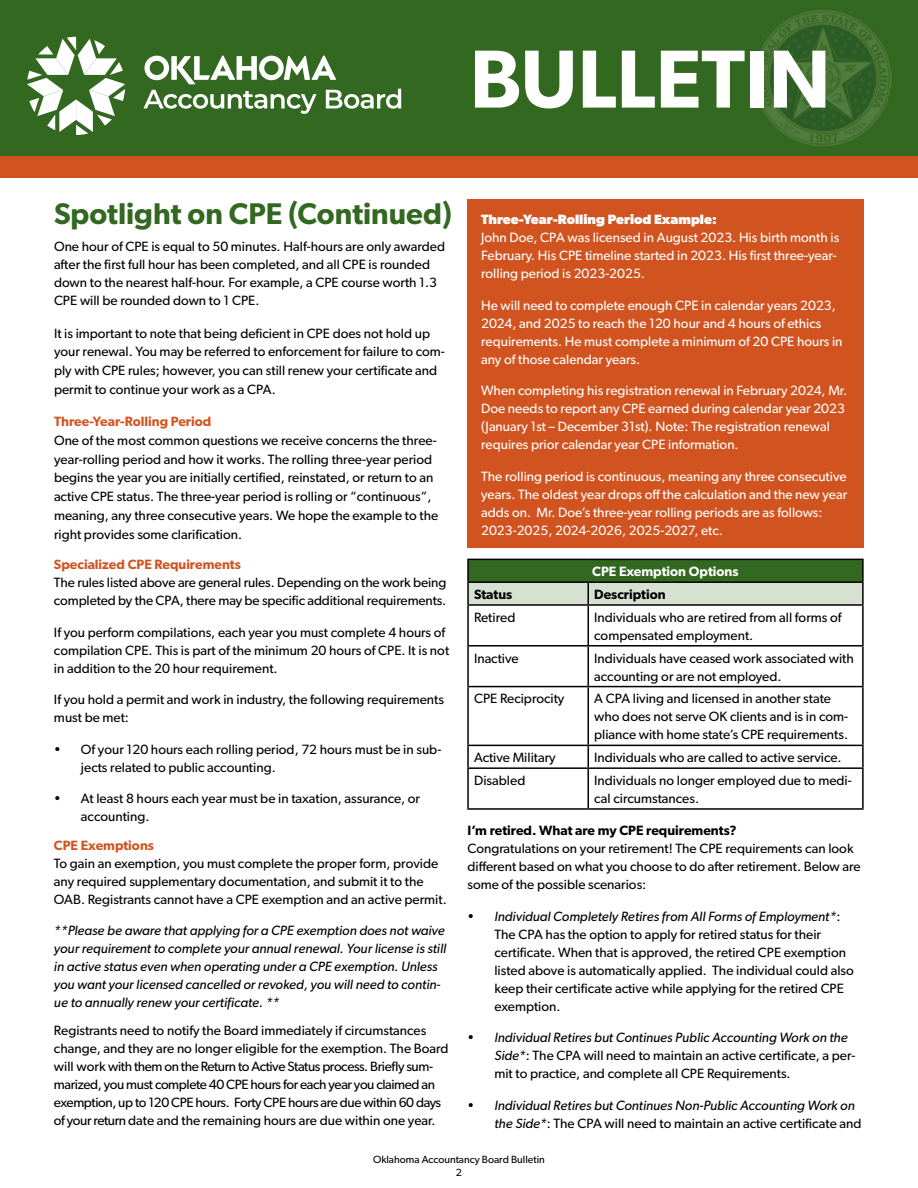
<style>
.page{position:relative;width:918px;height:1188px;background:#fff}
.page>*{position:absolute;margin:0;border:0;box-sizing:border-box;transform-origin:0 0}
.t1{font:600 82.5px "Gibson";color:#fff}
.t2{font:600 30px "Gibson";color:#326820}
.t3{font:13.5px/18px "Gibson";color:#000}
.t4{font:13.5px/18px "Gibson";color:#fff}
.t5{font:italic 13.5px/18px "Gibson";color:#000}
.t6{font:13.5px/18px "Gibson";letter-spacing:-.02em;color:#000}
.t7{font:600 13.5px "Gibson";color:#d15420}
.t8{font:600 13.5px "Gibson";color:#000}
.t9{font:700 13.5px "Gibson";color:#fff}
.t10{font:600 13.5px "Gibson";color:#fff}
.t11{font:10.5px/13.5px "Gibson";color:#000;text-align:center}
.s1{font-style:italic}
.s2{font-style:normal}
</style>
<div class="page">
<div style="left:0;top:0;width:918px;height:157px;background:#326820"></div>
<svg style="left:27px;top:37px;width:98px;height:98px"></svg>
<svg style="left:143px;top:56px;width:258px;height:58px"></svg>
<div style="left:0;top:157px;width:918px;height:21px;background:#d15420"></div>
<img style="left:755px;top:10px;width:136px;height:136px">
<div style="left:468px;top:200px;width:396px;height:348px;background:#d15420"></div>
<div style="left:468px;top:559px;width:395px;height:23px;background:#326820"></div>
<div style="left:469px;top:583px;width:393px;height:21px;background:#d6e1d2"></div>
<hr style="left:467px;top:559px;width:121px;height:1px;background:#000">
<hr style="left:467px;top:560px;width:2px;height:21px;background:#000">
<hr style="left:588px;top:559px;width:276px;height:1px;background:#000">
<hr style="left:862px;top:560px;width:2px;height:21px;background:#000">
<hr style="left:467px;top:581px;width:121px;height:2px;background:#000">
<hr style="left:467px;top:583px;width:2px;height:21px;background:#000">
<hr style="left:588px;top:581px;width:276px;height:2px;background:#000">
<hr style="left:587px;top:583px;width:2px;height:21px;background:#000">
<hr style="left:862px;top:583px;width:2px;height:21px;background:#000">
<hr style="left:467px;top:604px;width:121px;height:2px;background:#000">
<hr style="left:467px;top:606px;width:2px;height:39px;background:#000">
<hr style="left:588px;top:604px;width:276px;height:2px;background:#000">
<hr style="left:587px;top:606px;width:2px;height:39px;background:#000">
<hr style="left:862px;top:606px;width:2px;height:39px;background:#000">
<hr style="left:467px;top:645px;width:121px;height:2px;background:#000">
<hr style="left:467px;top:647px;width:2px;height:39px;background:#000">
<hr style="left:588px;top:645px;width:276px;height:2px;background:#000">
<hr style="left:587px;top:647px;width:2px;height:39px;background:#000">
<hr style="left:862px;top:647px;width:2px;height:39px;background:#000">
<hr style="left:467px;top:686px;width:121px;height:1px;background:#000">
<hr style="left:467px;top:687px;width:2px;height:58px;background:#000">
<hr style="left:588px;top:686px;width:276px;height:1px;background:#000">
<hr style="left:587px;top:687px;width:2px;height:58px;background:#000">
<hr style="left:862px;top:687px;width:2px;height:58px;background:#000">
<hr style="left:467px;top:745px;width:121px;height:1px;background:#000">
<hr style="left:467px;top:746px;width:2px;height:21px;background:#000">
<hr style="left:588px;top:745px;width:276px;height:1px;background:#000">
<hr style="left:587px;top:746px;width:2px;height:21px;background:#000">
<hr style="left:862px;top:746px;width:2px;height:21px;background:#000">
<hr style="left:467px;top:767px;width:121px;height:2px;background:#000">
<hr style="left:467px;top:769px;width:2px;height:39px;background:#000">
<hr style="left:588px;top:767px;width:276px;height:2px;background:#000">
<hr style="left:587px;top:769px;width:2px;height:39px;background:#000">
<hr style="left:862px;top:769px;width:2px;height:39px;background:#000">
<hr style="left:467px;top:808px;width:121px;height:2px;background:#000">
<hr style="left:588px;top:808px;width:276px;height:2px;background:#000">
<h1 class="t1" style="left:470px;top:30px;width:362px">BULLETIN</h1>
<h2 class="t2" style="left:54px;top:196px;width:400px">Spotlight on CPE (Continued)</h2>
<p class="t3" style="left:54px;top:238px;width:393px">One hour of CPE is equal to 50 minutes. Half-hours are only awarded after the first full hour has been completed, and all CPE is rounded down to the nearest half-hour. For example, a CPE course worth 1.3<br>CPE will be rounded down to 1 CPE.</p>
<p class="t3" style="left:54px;top:323px;width:392px;line-height:18.8px">It is important to note that being deficient in CPE does not hold up your renewal. You may be referred to enforcement for failure to com&shy;ply with CPE rules; however, you can still renew your certificate and permit to continue your work as a CPA.</p>
<p class="t7" style="left:54px;top:413px;width:159px">Three-Year-Rolling Period</p>
<p class="t3" style="left:54px;top:431px;width:386px;line-height:18.8px">One of the most common questions we receive concerns the three&shy;year-rolling period and how it works. The rolling three-year period begins the year you are initially certified, reinstated, or return to an active CPE status. The three-year period is rolling or “continuous”, meaning, any three consecutive years. We hope the example to the right provides some clarification.</p>
<p class="t7" style="left:54px;top:557px;width:188px">Specialized CPE Requirements</p>
<p class="t3" style="left:54px;top:573px;width:394px">The rules listed above are general rules. Depending on the work being completed by the CPA, there may be specific additional requirements.</p>
<p class="t3" style="left:54px;top:623px;width:397px">If you perform compilations, each year you must complete 4 hours of compilation CPE. This is part of the minimum 20 hours of CPE. It is not in addition to the 20 hour requirement.</p>
<p class="t3" style="left:54px;top:690px;width:391px">If you hold a permit and work in industry, the following requirements must be met:</p>
<p class="t3" style="left:81px;top:740px;width:362px;text-indent:-27px">• Of your 120 hours each rolling period, 72 hours must be in sub&shy;jects related to public accounting.</p>
<p class="t3" style="left:81px;top:789px;width:341px;text-indent:-27px">• At least 8 hours each year must be in taxation, assurance, or accounting.</p>
<p class="t7" style="left:54px;top:837px;width:102px">CPE Exemptions</p>
<p class="t3" style="left:54px;top:854px;width:394px">To gain an exemption, you must complete the proper form, provide any required supplementary documentation, and submit it to the<br>OAB. Registrants cannot have a CPE exemption and an active permit.</p>
<p class="t5" style="left:54px;top:922px;width:394px">**Please be aware that applying for a CPE exemption does not waive your requirement to complete your annual renewal. Your license is still in active status even when operating under a CPE exemption. Unless you want your licensed cancelled or revoked, you will need to contin&shy;ue to annually renew your certificate. **</p>
<p class="t6" style="left:54px;top:1021px;width:396px">Registrants need to notify the Board immediately if circumstances change, and they are no longer eligible for the exemption. The Board will work with them on the Return to Active Status process. Briefly sum&shy;marized, you must complete 40 CPE hours for each year you claimed an exemption, up to 120 CPE hours. Forty CPE hours are due within 60 days of your return date and the remaining hours are due within one year.</p>
<p class="t9" style="left:481px;top:211px;width:237px">Three-Year-Rolling Period Example:</p>
<p class="t4" style="left:481px;top:228px;width:360px">John Doe, CPA was licensed in August 2023. His birth month is<br>February. His CPE timeline started in 2023. His first three-year&shy;rolling period is 2023-2025.</p>
<p class="t4" style="left:481px;top:296px;width:363px">He will need to complete enough CPE in calendar years 2023, 2024, and 2025 to reach the 120 hour and 4 hours of ethics requirements. He must complete a minimum of 20 CPE hours in any of those calendar years.</p>
<p class="t4" style="left:481px;top:381px;width:368px">When completing his registration renewal in February 2024, Mr.<br>Doe needs to report any CPE earned during calendar year 2023 (January 1st – December 31st). Note: The registration renewal requires prior calendar year CPE information.</p>
<p class="t4" style="left:481px;top:467px;width:368px">The rolling period is continuous, meaning any three consecutive years. The oldest year drops off the calculation and the new year adds on. Mr. Doe’s three-year rolling periods are as follows:<br>2023-2025, 2024-2026, 2025-2027, etc.</p>
<p class="t10" style="left:592px;top:563px;width:148px">CPE Exemption Options</p>
<p class="t8" style="left:474px;top:586px;width:40px">Status</p>
<p class="t8" style="left:594px;top:586px;width:73px">Description</p>
<p class="t3" style="left:474px;top:608px;width:43px">Retired</p>
<p class="t3" style="left:594px;top:608px;width:249px">Individuals who are retired from all forms of compensated employment.</p>
<p class="t3" style="left:474px;top:649px;width:46px">Inactive</p>
<p class="t3" style="left:594px;top:649px;width:261px">Individuals have ceased work associated with accounting or are not employed.</p>
<p class="t3" style="left:474px;top:690px;width:92px">CPE Reciprocity</p>
<p class="t3" style="left:594px;top:690px;width:255px">A CPA living and licensed in another state who does not serve OK clients and is in com&shy;pliance with home state’s CPE requirements.</p>
<p class="t3" style="left:474px;top:748px;width:83px">Active Military</p>
<p class="t3" style="left:594px;top:748px;width:249px">Individuals who are called to active service.</p>
<p class="t3" style="left:474px;top:771px;width:53px">Disabled</p>
<p class="t3" style="left:594px;top:771px;width:259px">Individuals no longer employed due to medi&shy;cal circumstances.</p>
<p class="t8" style="left:467px;top:823px;width:271px">I’m retired. What are my CPE requirements?</p>
<p class="t3" style="left:467px;top:839px;width:395px">Congratulations on your retirement! The CPE requirements can look different based on what you choose to do after retirement. Below are some of the possible scenarios:</p>
<p class="t3" style="left:494px;top:907px;width:361px;text-indent:-27px"><span class="s1">• Individual Completely Retires from All Forms of Employment*</span>:<br>The CPA has the option to apply for retired status for their certificate. When that is approved, the retired CPE exemption listed above is automatically applied. The individual could also keep their certificate active while applying for the retired CPE exemption.</p>
<p class="t3" style="left:494px;top:1028px;width:363px;text-indent:-27px"><span class="s1">• Individual Retires but Continues Public Accounting Work on the<br>Side*</span>: The CPA will need to maintain an active certificate, a per&shy;mit to practice, and complete all CPE Requirements.</p>
<p class="t5" style="left:494px;top:1096px;width:369px;text-indent:-27px">• Individual Retires but Continues Non-Public Accounting Work on the Side*<span class="s2">: The CPA will need to maintain an active certificate and</span></p>
<p class="t11" style="left:373px;top:1152px;width:173px">Oklahoma Accountancy Board Bulletin<br>2</p>
</div>
